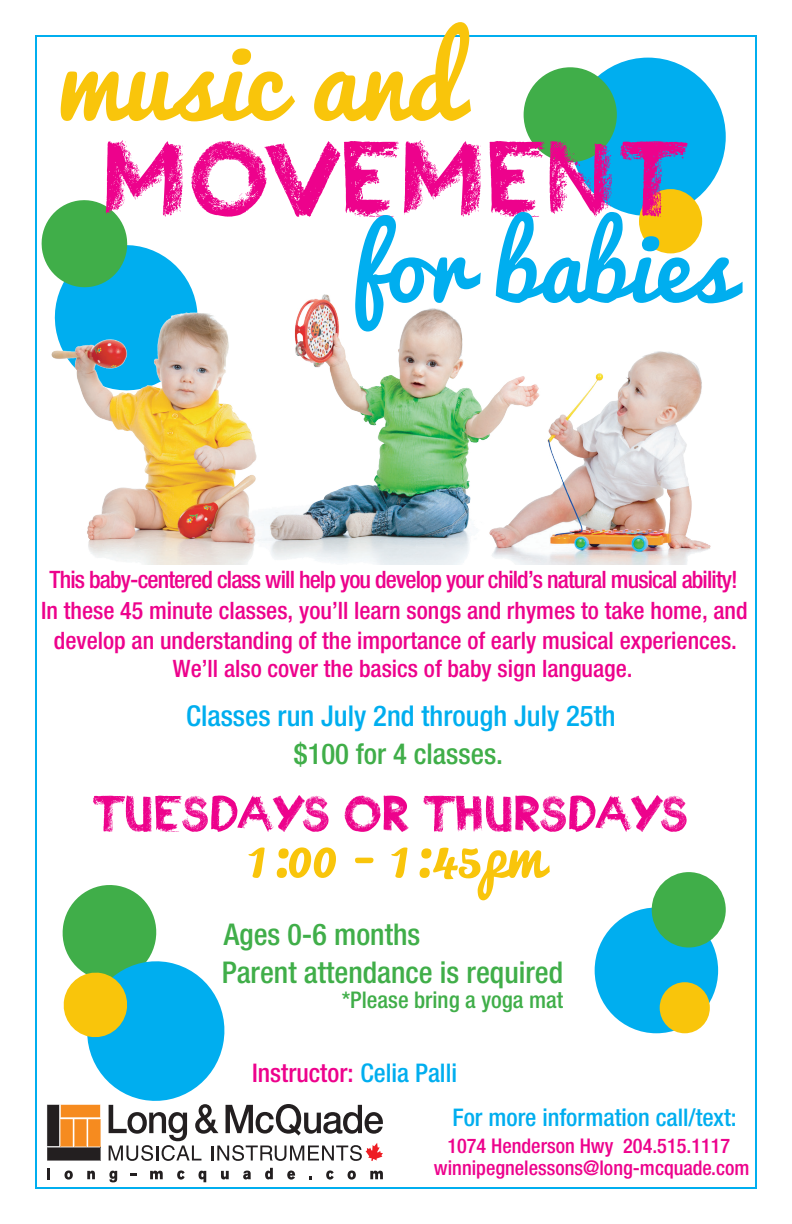
<style>
.page{position:relative;width:792px;height:1224px;background:#fff}
.page>*{position:absolute;margin:0;border:0;box-sizing:border-box;transform-origin:0 0}
.t1{font:108.4px "Charcoal";color:#ed028c}
.t2{font:105.4px "Pacifico";color:#f9c50b}
.t3{font:97px "Pacifico";color:#00aeef}
.t4{font:59px "Pacifico";color:#f9c50b}
.t5{font:52px "Charcoal";color:#ed028c}
.t6{font:500 condensed 30px "Helvetica Neue LT Std";color:#40ae49}
.t7{font:500 condensed 28.7px "Helvetica Neue LT Std";color:#00aeef}
.t8{font:500 condensed 28.7px "Helvetica Neue LT Std";color:#40ae49}
.t9{font:500 condensed 25.7px "Helvetica Neue LT Std";color:#ed028c}
.t10{font:500 condensed 24.3px "Helvetica Neue LT Std";color:#00aeef}
.t11{font:500 condensed 24px/30.9px "Helvetica Neue LT Std";letter-spacing:-.035em;color:#ed028c;text-align:center}
.t12{font:500 condensed 24px/28px "Helvetica Neue LT Std";color:#ed028c}
.t13{font:500 condensed 23px "Helvetica Neue LT Std";color:#40ae49}
.t14{font:500 condensed 20.3px/21.6px "Helvetica Neue LT Std";color:#ed028c;text-align:center}
.s1{color:#00aeef}
</style>
<div class="page">
<div style="left:570px;top:58px;width:156px;height:158px;background:#00aeef;border-radius:50%"></div>
<div style="left:595px;top:908px;width:123px;height:125px;background:#00aeef;border-radius:50%"></div>
<div style="left:660px;top:982px;width:50px;height:51px;background:#f9c50b;border-radius:50%"></div>
<div style="left:639px;top:189px;width:63px;height:64px;background:#f9c50b;border-radius:50%"></div>
<div style="left:652px;top:872px;width:74px;height:76px;background:#40ae49;border-radius:50%"></div>
<svg style="left:41px;top:200px;width:148px;height:83px"></svg>
<div style="left:524px;top:67px;width:93px;height:95px;background:#40ae49;border-radius:50%"></div>
<img style="left:51px;top:283px;width:660px;height:282px">
<svg style="left:47px;top:1168px;width:3px;height:11px"></svg>
<svg style="left:65px;top:1170px;width:8px;height:10px"></svg>
<svg style="left:87px;top:1171px;width:8px;height:8px"></svg>
<svg style="left:109px;top:1171px;width:8px;height:11px"></svg>
<svg style="left:130px;top:1173px;width:7px;height:3px"></svg>
<svg style="left:150px;top:1171px;width:13px;height:8px"></svg>
<svg style="left:177px;top:1170px;width:8px;height:10px"></svg>
<svg style="left:199px;top:1171px;width:7px;height:11px"></svg>
<svg style="left:221px;top:1171px;width:8px;height:8px"></svg>
<svg style="left:243px;top:1171px;width:8px;height:8px"></svg>
<svg style="left:265px;top:1168px;width:8px;height:11px"></svg>
<svg style="left:287px;top:1171px;width:8px;height:9px"></svg>
<svg style="left:326px;top:1170px;width:8px;height:10px"></svg>
<svg style="left:348px;top:1170px;width:8px;height:10px"></svg>
<svg style="left:370px;top:1171px;width:13px;height:8px"></svg>
<svg style="left:47px;top:885px;width:336px;height:276px"></svg>
<h2 class="t2" style="left:56px;top:23px;width:407px">music and</h2>
<h1 class="t1" style="left:106px;top:116px;width:584px">MOVEMENT</h1>
<h3 class="t3" style="left:352px;top:213px;width:381px">for babies</h3>
<p class="t11" style="left:41px;top:564px;width:708px">This baby-centered class will help you develop your child’s natural musical ability!<br>In these 45 minute classes, you’ll learn songs and rhymes to take home, and</p>
<p class="t12" style="left:173px;top:626px;width:566px;text-indent:-119px">develop an understanding of the importance of early musical experiences.<br>We’ll also cover the basics of baby sign language.</p>
<p class="t7" style="left:186px;top:699px;width:431px">Classes run July 2nd through July 25th</p>
<p class="t8" style="left:294px;top:737px;width:211px">$100 for 4 classes.</p>
<h3 class="t5" style="left:93px;top:784px;width:598px">TUESDAYS OR THURSDAYS</h3>
<h3 class="t4" style="left:248px;top:823px;width:297px">1:00 - 1:45pm</h3>
<p class="t6" style="left:224px;top:917px;width:198px">Ages 0-6 months</p>
<p class="t6" style="left:222px;top:955px;width:343px">Parent attendance is required</p>
<p class="t13" style="left:342px;top:986px;width:223px">*Please bring a yoga mat</p>
<p class="t9" style="left:252px;top:1058px;width:206px">Instructor: <span class="s1">Celia Palli</span></p>
<p class="t10" style="left:452px;top:1103px;width:286px">For more information call/text:</p>
<p class="t14" style="left:434px;top:1135px;width:317px">1074 Henderson Hwy 204.515.1117 winnipegnelessons@long-mcquade.com</p>
</div>
